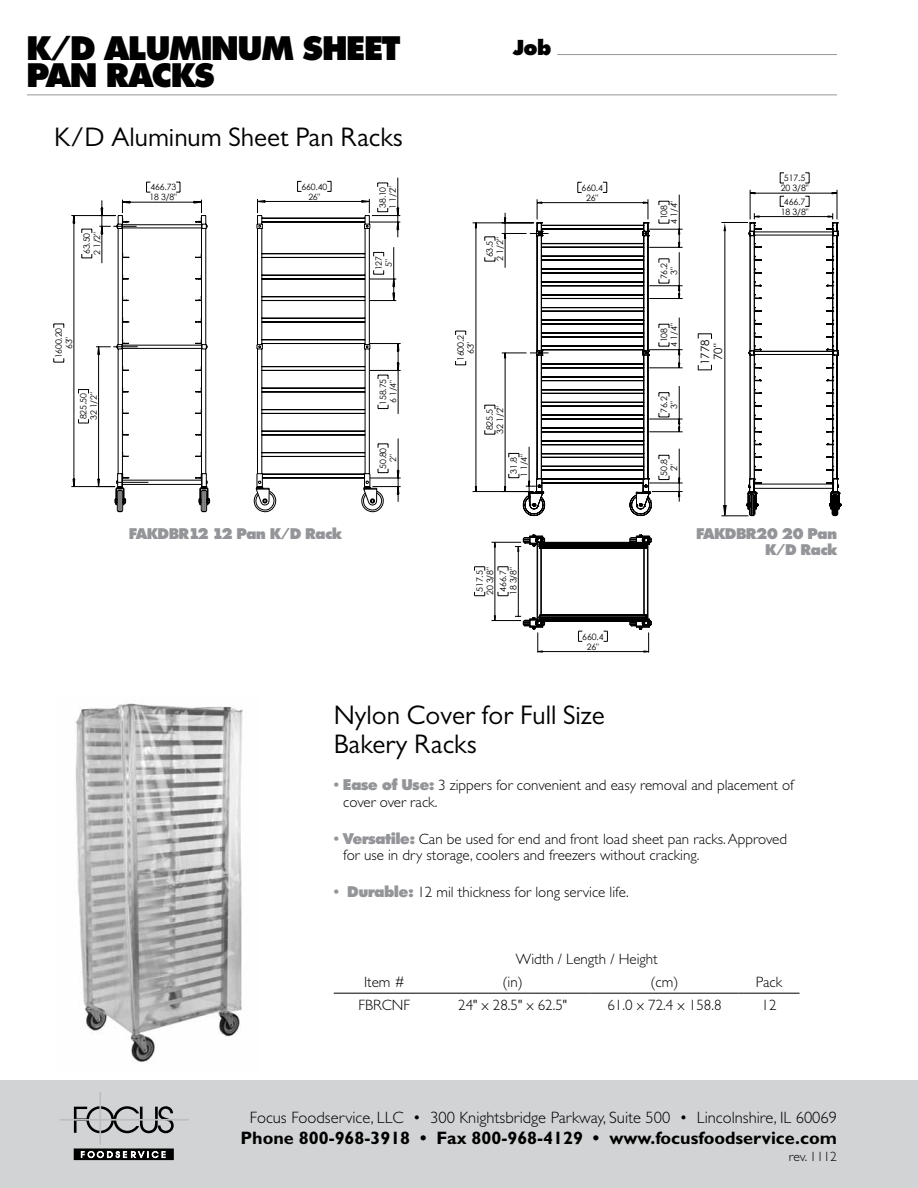
<style>
.page{position:relative;width:918px;height:1188px;background:#fff}
.page>*{position:absolute;margin:0;border:0;box-sizing:border-box;transform-origin:0 0}
.t1{font:800 33px "Tempest";color:#000}
.t2{font:27px/28.5px "Gill Sans";color:#000}
.t3{font:800 21px "Tempest";color:#000}
.t4{font:700 18px "Gill Sans";color:#000}
.t5{font:300 16.5px "Gill Sans";color:#000}
.t6{font:300 15px/16.5px "Gill Sans";color:#000}
.t7{font:800 15px/16.5px "Tempest";color:#939598;text-align:right}
.t8{font:300 13.5px "Gill Sans";color:#000}
.t9{font:11.55px "Century Gothic";color:#000}
.t10{font:8.85px "Century Gothic";letter-spacing:-.015em;color:#000}
.t11{font:8.7px "Century Gothic";letter-spacing:-.02em;color:#000}
.s1{font-family:"Tempest";font-weight:800;color:#939598}
</style>
<div class="page">
<div style="left:0;top:1080px;width:918px;height:108px;background:#d1d3d4"></div>
<hr style="left:557px;top:54px;width:280px;height:1px;background:#939598">
<svg style="left:74px;top:1106px;width:100px;height:27px"></svg>
<hr style="left:60px;top:1119px;width:129px;height:2px;background:#bcbec0">
<div style="left:74px;top:1149px;width:100px;height:11px;background:#000"></div>
<hr style="left:100px;top:1092px;width:1px;height:52px;background:#bcbec0">
<svg style="left:81px;top:1151px;width:85px;height:8px"></svg>
<hr style="left:27px;top:94px;width:810px;height:1px;background:#939598">
<svg style="left:54px;top:358px;width:11px;height:5px"></svg>
<svg style="left:54px;top:324px;width:11px;height:4px"></svg>
<svg style="left:146px;top:182px;width:4px;height:11px"></svg>
<svg style="left:176px;top:182px;width:5px;height:11px"></svg>
<svg style="left:71px;top:199px;width:139px;height:313px"></svg>
<svg style="left:253px;top:224px;width:131px;height:289px"></svg>
<svg style="left:257px;top:177px;width:144px;height:325px"></svg>
<svg style="left:455px;top:331px;width:11px;height:4px"></svg>
<svg style="left:455px;top:361px;width:11px;height:5px"></svg>
<svg style="left:474px;top:172px;width:367px;height:481px"></svg>
<hr style="left:495px;top:542px;width:1px;height:79px;background:#000">
<hr style="left:334px;top:993px;width:101px;height:1px;background:#000">
<hr style="left:435px;top:993px;width:155px;height:1px;background:#000">
<hr style="left:590px;top:993px;width:149px;height:1px;background:#000">
<hr style="left:739px;top:993px;width:61px;height:1px;background:#000">
<img style="left:74px;top:703px;width:169px;height:360px">
<h1 class="t1" style="left:27px;top:31px;width:374px">K/D Aluminum Sheet</h1>
<h3 class="t3" style="left:513px;top:37px;width:40px">Job</h3>
<h1 class="t1" style="left:27px;top:58px;width:125px">Pan Racks</h1>
<h2 class="t2" style="left:54px;top:122px;width:351px">K/D Aluminum Sheet Pan Racks</h2>
<p class="t11" style="left:92px;top:255px;width:24px;rotate:-90deg">2 " 2/1</p>
<p class="t11" style="left:82px;top:254px;width:23px;rotate:-90deg">36 .50</p>
<p class="t11" style="left:54px;top:358px;width:32px;rotate:-90deg">0061 . 2 0</p>
<p class="t11" style="left:64px;top:349px;width:14px;rotate:-90deg">" 36</p>
<p class="t11" style="left:88px;top:420px;width:29px;rotate:-90deg">23 " 2/1</p>
<p class="t11" style="left:78px;top:419px;width:27px;rotate:-90deg">05 . 528</p>
<p class="t10" style="left:784px;top:173px;width:23px">517.5</p>
<p class="t10" style="left:781px;top:206px;width:29px">18 3/8"</p>
<p class="t11" style="left:301px;top:181px;width:27px">660.40</p>
<p class="t11" style="left:150px;top:182px;width:27px">466.73</p>
<p class="t10" style="left:781px;top:183px;width:29px">20 3/8"</p>
<p class="t10" style="left:582px;top:182px;width:23px">660.4</p>
<p class="t11" style="left:388px;top:209px;width:24px;rotate:-90deg">1 " 2/1</p>
<p class="t11" style="left:377px;top:208px;width:23px;rotate:-90deg">01. 83</p>
<p class="t11" style="left:308px;top:191px;width:13px">26"</p>
<p class="t11" style="left:150px;top:192px;width:29px">18 3/8"</p>
<p class="t10" style="left:586px;top:192px;width:14px">26"</p>
<p class="t10" style="left:784px;top:196px;width:23px">466.7</p>
<p class="t10" style="left:669px;top:224px;width:24px;rotate:-90deg">4 " 4/1</p>
<p class="t10" style="left:659px;top:219px;width:16px;rotate:-90deg">801</p>
<p class="t11" style="left:373px;top:270px;width:16px;rotate:-90deg">721</p>
<p class="t11" style="left:383px;top:267px;width:9px;rotate:-90deg">"5</p>
<p class="t11" style="left:378px;top:405px;width:27px;rotate:-90deg">57 . 851</p>
<p class="t11" style="left:388px;top:403px;width:24px;rotate:-90deg">6 " 4/1</p>
<p class="t11" style="left:378px;top:469px;width:23px;rotate:-90deg">08. 05</p>
<p class="t11" style="left:388px;top:462px;width:9px;rotate:-90deg">"2</p>
<p class="t10" style="left:495px;top:261px;width:24px;rotate:-90deg">2 " 2/1</p>
<p class="t10" style="left:484px;top:257px;width:18px;rotate:-90deg">36 .5</p>
<p class="t10" style="left:455px;top:361px;width:28px;rotate:-90deg">2 . 0061</p>
<p class="t10" style="left:465px;top:354px;width:14px;rotate:-90deg">" 36</p>
<p class="t10" style="left:495px;top:434px;width:29px;rotate:-90deg">23 " 2/1</p>
<p class="t10" style="left:484px;top:430px;width:23px;rotate:-90deg">528 . 5</p>
<p class="t10" style="left:519px;top:477px;width:24px;rotate:-90deg">1 " 4/1</p>
<p class="t10" style="left:508px;top:474px;width:18px;rotate:-90deg">13 .8</p>
<p class="t10" style="left:659px;top:279px;width:18px;rotate:-90deg">2.67</p>
<p class="t10" style="left:669px;top:275px;width:9px;rotate:-90deg">"3</p>
<p class="t10" style="left:669px;top:347px;width:24px;rotate:-90deg">4 " 4/1</p>
<p class="t10" style="left:659px;top:342px;width:16px;rotate:-90deg">801</p>
<p class="t10" style="left:659px;top:413px;width:18px;rotate:-90deg">2.67</p>
<p class="t10" style="left:669px;top:409px;width:9px;rotate:-90deg">"3</p>
<p class="t10" style="left:659px;top:476px;width:18px;rotate:-90deg">8.05</p>
<p class="t10" style="left:669px;top:471px;width:9px;rotate:-90deg">"2</p>
<p class="t9" style="left:698px;top:365px;width:27px;rotate:-90deg">1778</p>
<p class="t9" style="left:711px;top:360px;width:19px;rotate:-90deg">70"</p>
<p class="t7" style="left:129px;top:526px;width:214px">FAKDBR12 12 Pan K/D Rack</p>
<p class="t7" style="left:696px;top:526px;width:142px">FAKDBR20 20 Pan<br>K/D Rack</p>
<p class="t10" style="left:474px;top:592px;width:23px;rotate:-90deg">5. 715</p>
<p class="t10" style="left:508px;top:595px;width:29px;rotate:-90deg">81 " 8/3</p>
<p class="t10" style="left:485px;top:595px;width:29px;rotate:-90deg">02 " 8/3</p>
<p class="t10" style="left:498px;top:592px;width:23px;rotate:-90deg">7. 664</p>
<p class="t10" style="left:582px;top:631px;width:23px">660.4</p>
<p class="t10" style="left:587px;top:641px;width:14px">26"</p>
<h2 class="t2" style="left:334px;top:701px;width:273px">Nylon Cover for Full Size<br>Bakery Racks</h2>
<p class="t6" style="left:343px;top:777px;width:452px;text-indent:-10px"><span class="s1">• Ease of Use:</span> 3 zippers for convenient and easy removal and placement of cover over rack.</p>
<p class="t6" style="left:343px;top:830px;width:445px;text-indent:-10px"><span class="s1">• Versatile:</span> Can be used for end and front load sheet pan racks. Approved for use in dry storage, coolers and freezers without cracking.</p>
<p class="t6" style="left:334px;top:884px;width:297px"><span class="s1">• Durable:</span> 12 mil thickness for long service life.</p>
<p class="t6" style="left:516px;top:951px;width:143px">Width / Length / Height</p>
<p class="t6" style="left:364px;top:974px;width:42px">Item #</p>
<p class="t6" style="left:503px;top:974px;width:22px">(in)</p>
<p class="t6" style="left:651px;top:974px;width:29px">(cm)</p>
<p class="t6" style="left:756px;top:974px;width:28px">Pack</p>
<p class="t6" style="left:359px;top:997px;width:53px">FBRCNF</p>
<p class="t6" style="left:458px;top:997px;width:110px">24" x 28.5" x 62.5"</p>
<p class="t6" style="left:607px;top:997px;width:116px">61.0 x 72.4 x 158.8</p>
<p class="t6" style="left:762px;top:997px;width:16px">12</p>
<p class="t5" style="left:250px;top:1108px;width:589px">Focus Foodservice, LLC • 300 Knightsbridge Parkway, Suite 500 • Lincolnshire, IL 60069</p>
<p class="t4" style="left:240px;top:1128px;width:598px">Phone 800-968-3918 • Fax 800-968-4129 • www.focusfoodservice.com</p>
<p class="t8" style="left:789px;top:1149px;width:50px">rev. 1112</p>
</div>
